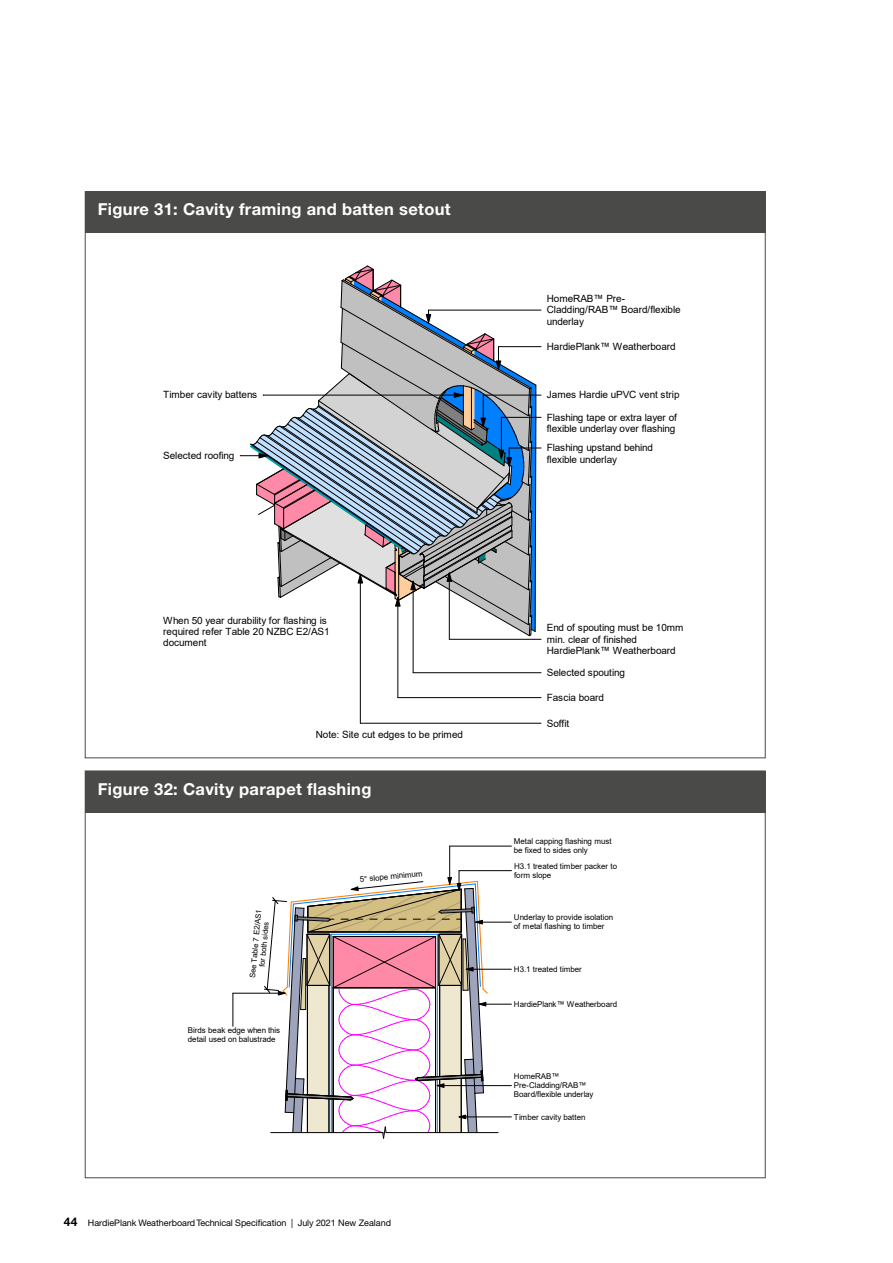
<style>
.page{position:relative;width:893px;height:1263px;background:#fff}
.page>*{position:absolute;margin:0;border:0;box-sizing:border-box;transform-origin:0 0}
.t1{font:700 16.5px "Helvetica Neue CE";letter-spacing:.02em;color:#fff}
.t2{font:10.05px/11.2px "Arial";letter-spacing:-.005em;color:#000}
.t3{font:9.9px/11.2px "Arial";letter-spacing:-.01em;color:#000}
.t4{font:9px "Helvetica Neue CE";letter-spacing:-.01em;color:#000}
.t5{font:7.95px/9px "Arial";letter-spacing:-.01em;color:#000}
.t6{font:7.65px/8.6px "Arial";color:#000;text-align:center}
.s1{font-weight:700;font-size:12px}
</style>
<div class="page">
<div style="left:85px;top:191px;width:680px;height:42px;background:#4a4a49"></div>
<hr style="left:536px;top:385px;width:1px;height:35px;background:#000">
<hr style="left:428px;top:310px;width:113px;height:1px;background:#000">
<hr style="left:498px;top:346px;width:43px;height:1px;background:#000">
<hr style="left:483px;top:395px;width:58px;height:1px;background:#000">
<hr style="left:501px;top:417px;width:40px;height:1px;background:#000">
<hr style="left:509px;top:448px;width:32px;height:1px;background:#000">
<hr style="left:449px;top:639px;width:92px;height:1px;background:#000">
<hr style="left:449px;top:573px;width:1px;height:66px;background:#000">
<hr style="left:413px;top:672px;width:128px;height:1px;background:#000">
<hr style="left:413px;top:581px;width:1px;height:92px;background:#000">
<hr style="left:398px;top:697px;width:143px;height:1px;background:#000">
<hr style="left:398px;top:598px;width:1px;height:100px;background:#000">
<hr style="left:360px;top:723px;width:181px;height:1px;background:#000">
<hr style="left:360px;top:575px;width:1px;height:148px;background:#000">
<svg style="left:240px;top:265px;width:296px;height:371px"></svg>
<div style="left:85px;top:771px;width:680px;height:41px;background:#4a4a49"></div>
<hr style="left:386px;top:1132px;width:112px;height:1px;background:#000">
<hr style="left:450px;top:846px;width:61px;height:1px;background:#000">
<hr style="left:449px;top:846px;width:1px;height:38px;background:#000">
<hr style="left:479px;top:1004px;width:32px;height:1px;background:#000">
<hr style="left:459px;top:1117px;width:52px;height:1px;background:#000">
<hr style="left:459px;top:870px;width:52px;height:1px;background:#000">
<hr style="left:233px;top:993px;width:1px;height:33px;background:#000">
<hr style="left:233px;top:993px;width:52px;height:1px;background:#000">
<hr style="left:437px;top:1085px;width:74px;height:1px;background:#000">
<hr style="left:476px;top:922px;width:35px;height:1px;background:#000">
<svg style="left:263px;top:871px;width:226px;height:267px"></svg>
<hr style="left:466px;top:969px;width:45px;height:1px;background:#000">
<h1 class="t1" style="left:98px;top:199px;width:354px">Figure 31: Cavity framing and batten setout</h1>
<p class="t2" style="left:163px;top:389px;width:95px">Timber cavity battens</p>
<p class="t2" style="left:163px;top:450px;width:73px">Selected roofing</p>
<p class="t3" style="left:547px;top:293px;width:135px">HomeRAB™ Pre-<br>Cladding/RAB™ Board/flexible underlay</p>
<p class="t2" style="left:547px;top:341px;width:130px">HardiePlank™ Weatherboard</p>
<p class="t2" style="left:547px;top:389px;width:134px">James Hardie uPVC vent strip</p>
<p class="t2" style="left:547px;top:411px;width:132px">Flashing tape or extra layer of flexible underlay over flashing</p>
<p class="t2" style="left:547px;top:442px;width:108px">Flashing upstand behind flexible underlay</p>
<p class="t3" style="left:163px;top:615px;width:168px">When 50 year durability for flashing is required refer Table 20 NZBC E2/AS1 document</p>
<p class="t2" style="left:316px;top:729px;width:149px">Note: Site cut edges to be primed</p>
<h1 class="t1" style="left:98px;top:779px;width:275px">Figure 32: Cavity parapet flashing</h1>
<p class="t6" style="left:248px;top:977px;width:70px;rotate:-85deg">See Table 7 E2/AS1 for both sides</p>
<p class="t5" style="left:188px;top:1026px;width:94px">Birds beak edge when this detail used on balustrade</p>
<p class="t5" style="left:359px;top:875px;width:64px;rotate:-6deg">5° slope minimum</p>
<p class="t4" style="left:64px;top:1218px;width:329px"><span class="s1">44</span> HardiePlank Weatherboard Technical Specification | July 2021 New Zealand</p>
<p class="t3" style="left:547px;top:622px;width:138px">End of spouting must be 10mm min. clear of finished<br>HardiePlank™ Weatherboard</p>
<p class="t2" style="left:547px;top:667px;width:80px">Selected spouting</p>
<p class="t2" style="left:547px;top:692px;width:59px">Fascia board</p>
<p class="t2" style="left:547px;top:717px;width:24px">Soffit</p>
<p class="t5" style="left:514px;top:837px;width:99px">Metal capping flashing must be fixed to sides only</p>
<p class="t5" style="left:514px;top:861px;width:105px">H3.1 treated timber packer to form slope</p>
<p class="t5" style="left:514px;top:913px;width:101px">Underlay to provide isolation of metal flashing to timber</p>
<p class="t5" style="left:514px;top:964px;width:69px">H3.1 treated timber</p>
<p class="t5" style="left:514px;top:999px;width:105px">HardiePlank™ Weatherboard</p>
<p class="t5" style="left:514px;top:1072px;width:81px">HomeRAB™<br>Pre-Cladding/RAB™<br>Board/flexible underlay</p>
<p class="t5" style="left:514px;top:1112px;width:73px">Timber cavity batten</p>
</div>
